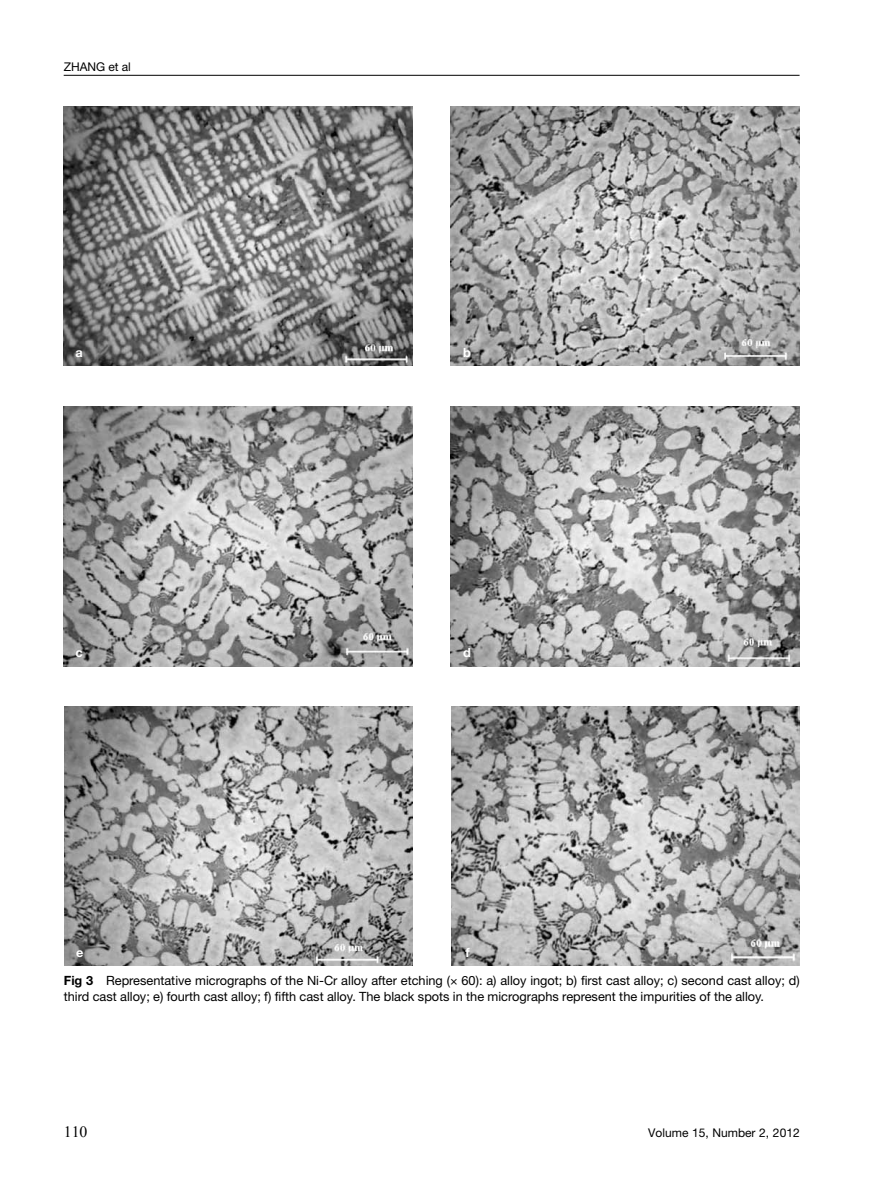
<style>
.page{position:relative;width:872px;height:1191px;background:#fff}
.page>*{position:absolute;margin:0;border:0;box-sizing:border-box;transform-origin:0 0}
.t1{font:15.75px "Times New Roman";color:#000}
.t2{font:12.75px/15.8px "Helvetica Neue LT Std";color:#000}
.t3{font:700 12.75px "Helvetica Neue LT Std";color:#fff}
.t4{font:12px "Helvetica Neue LT Std";color:#000}
.s1{font-weight:700}
</style>
<div class="page">
<hr style="left:64px;top:75px;width:735px;height:1px;background:#000">
<img style="left:64px;top:106px;width:348px;height:260px">
<img style="left:64px;top:407px;width:348px;height:259px">
<img style="left:64px;top:706px;width:348px;height:259px">
<img style="left:451px;top:106px;width:348px;height:260px">
<img style="left:451px;top:407px;width:348px;height:259px">
<img style="left:451px;top:706px;width:348px;height:259px">
<p class="t4" style="left:64px;top:59px;width:69px">ZHANG et al</p>
<p class="t3" style="left:76px;top:344px;width:9px">a</p>
<p class="t3" style="left:463px;top:344px;width:9px">b</p>
<p class="t3" style="left:76px;top:645px;width:9px">c</p>
<p class="t3" style="left:463px;top:645px;width:9px">d</p>
<p class="t3" style="left:76px;top:944px;width:9px">e</p>
<p class="t3" style="left:465px;top:944px;width:6px">f</p>
<p class="t2" style="left:64px;top:972px;width:737px"><span class="s1">Fig 3</span> Representative micrographs of the Ni-Cr alloy after etching (× 60): a) alloy ingot; b) first cast alloy; c) second cast alloy; d) third cast alloy; e) fourth cast alloy; f) fifth cast alloy. The black spots in the micrographs represent the impurities of the alloy.</p>
<p class="t1" style="left:64px;top:1121px;width:25px">110</p>
<p class="t4" style="left:648px;top:1125px;width:153px">Volume 15, Number 2, 2012</p>
</div>
